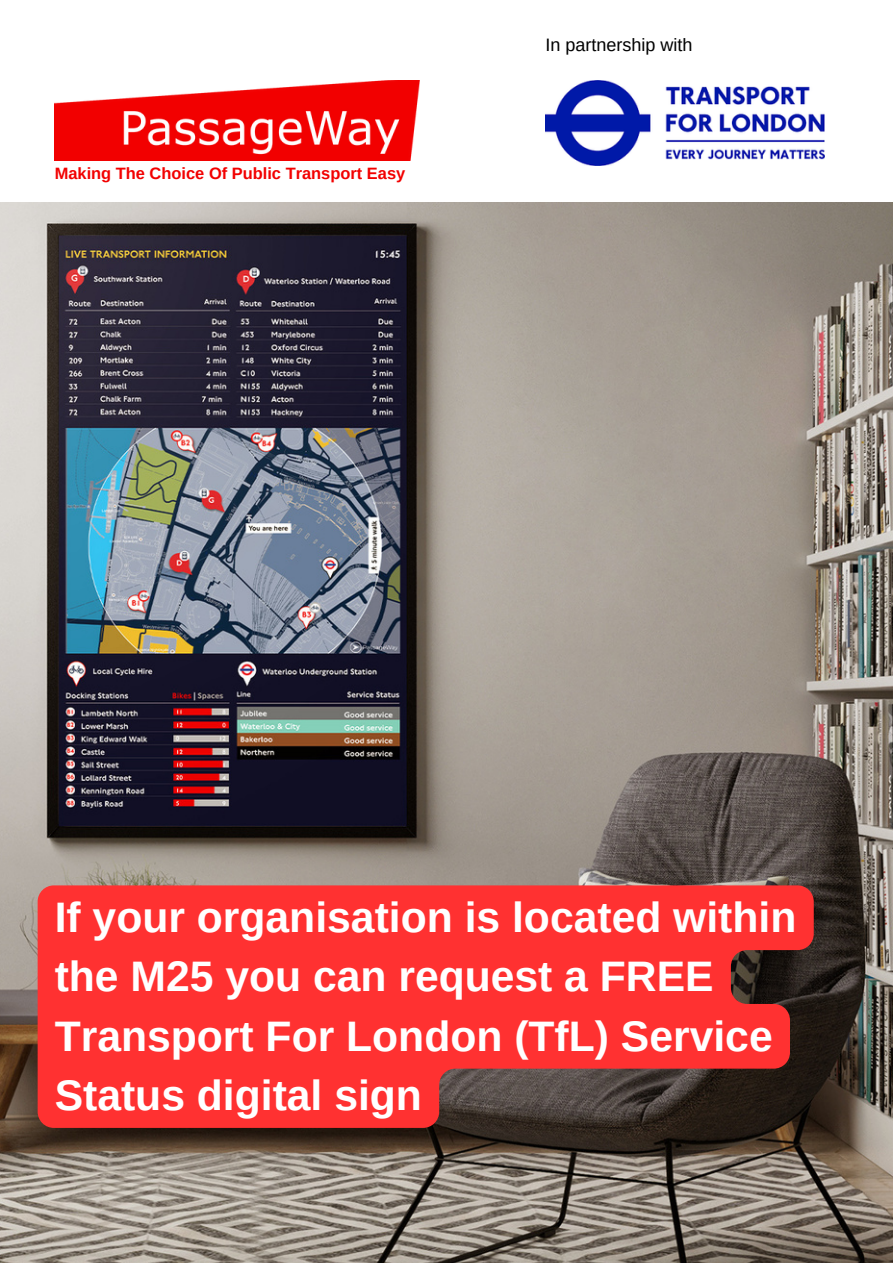
<style>
.page{position:relative;width:893px;height:1264px;background:#fff}
.page>*{position:absolute;margin:0;border:0;box-sizing:border-box;transform-origin:0 0}
.t1{font:700 42.6px/59.2px "Arimo";color:#fff}
.t2{font:18px "Arimo";color:#000}
.t3{font:700 16.5px "Arimo";color:#f20000}
</style>
<div class="page">
<img style="left:545px;top:80px;width:279px;height:86px">
<img style="left:55px;top:80px;width:364px;height:80px">
<img style="left:0;top:203px;width:892px;height:1059px">
<svg style="left:38px;top:885px;width:775px;height:242px;fill:#ff3131"></svg>
<p class="t3" style="left:55px;top:164px;width:352px">Making The Choice Of Public Transport Easy</p>
<p class="t2" style="left:545px;top:35px;width:148px">In partnership with</p>
<p class="t1" style="left:55px;top:887px;width:743px">If your organisation is located within the M25 you can request a FREE<br>Transport For London (TfL) Service<br>Status digital sign</p>
</div>
